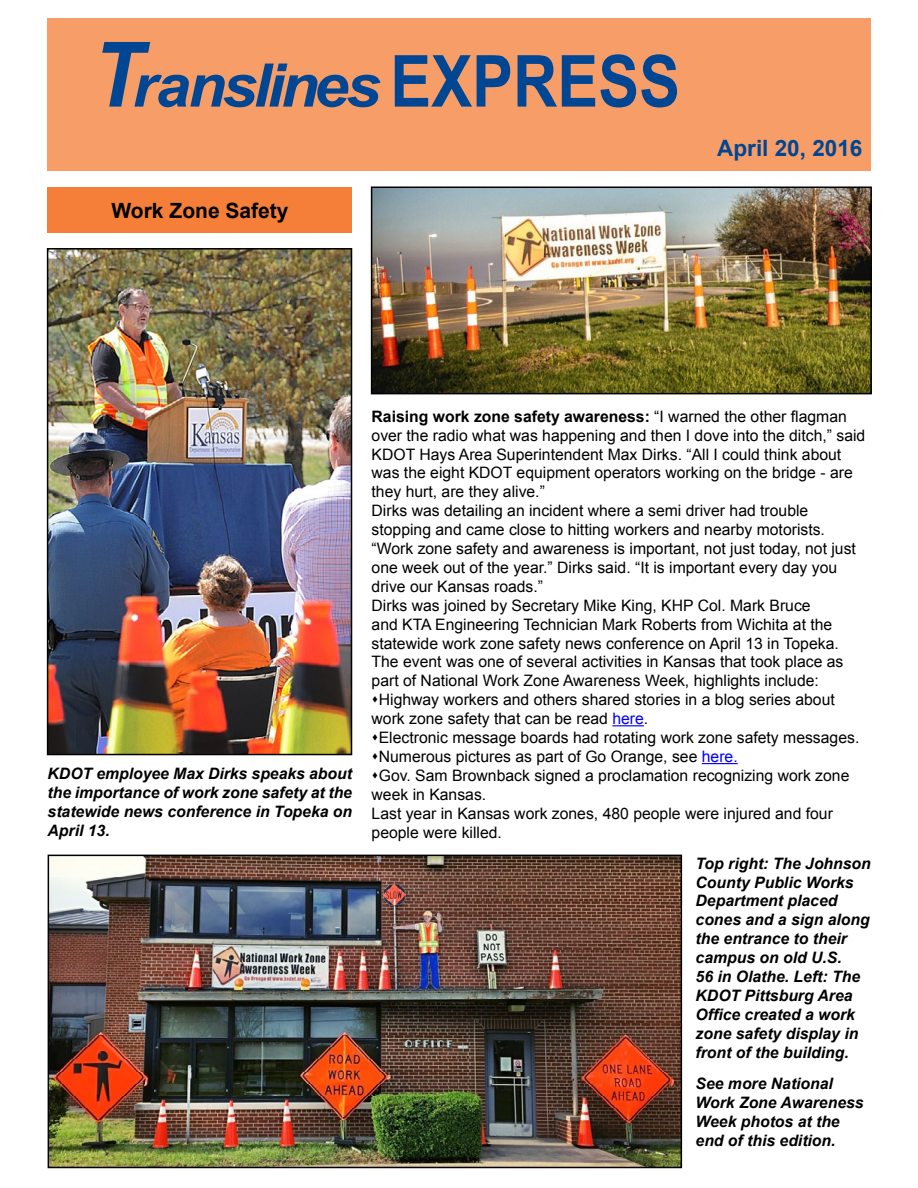
<style>
.page{position:relative;width:918px;height:1188px;background:#fff}
.page>*{position:absolute;margin:0;border:0;box-sizing:border-box;transform-origin:0 0}
.t1{font:italic 700 60.15px "Arial";letter-spacing:-.06em;color:#004692;scale:1.04 1}
.t2{font:700 22.5px "Arial";color:#004692}
.t3{font:700 21px "Arial";color:#000}
.t4{font:15.75px/18.9px "Arial";color:#000}
.t5{font:italic 700 15.75px/18.9px "Arial";color:#000}
.s1{font-size:90.3px}
.s2{font-style:normal;font-size:71.7px}
.s3{font-weight:700}
.s4{color:#00f}
</style>
<div class="page">
<div style="left:48px;top:19px;width:823px;height:152px;background:#f79e68"></div>
<div style="left:48px;top:187px;width:304px;height:46px;background:#f57f38"></div>
<hr style="left:612px;top:725px;width:32px;height:1px;background:#00f">
<hr style="left:702px;top:763px;width:36px;height:1px;background:#00f">
<img style="left:50px;top:251px;width:299px;height:501px">
<div style="left:47px;top:248px;width:305px;height:507px;border:2px solid #000"></div>
<img style="left:51px;top:858px;width:628px;height:307px">
<div style="left:48px;top:855px;width:634px;height:313px;border:2px solid #000"></div>
<img style="left:374px;top:190px;width:495px;height:201px">
<div style="left:371px;top:187px;width:501px;height:207px;border:2px solid #000"></div>
<h1 class="t1" style="left:93px;top:45px;width:566px"><span class="s1">T</span>ranslines <span class="s2">EXPRESS</span></h1>
<h3 class="t3" style="left:112px;top:197px;width:178px">Work Zone Safety</h3>
<h2 class="t2" style="left:717px;top:133px;width:147px">April 20, 2016</h2>
<p class="t5" style="left:48px;top:764px;width:306px;text-align:justify">KDOT employee Max Dirks speaks about the importance of work zone safety at the statewide news conference in Topeka on April 13.</p>
<p class="t4" style="left:372px;top:407px;width:495px"><span class="s3">Raising work zone safety awareness:</span> “I warned the other flagman over the radio what was happening and then I dove into the ditch,” said KDOT Hays Area Superintendent Max Dirks. “All I could think about was the eight KDOT equipment operators working on the bridge - are they hurt, are they alive.”<br>Dirks was detailing an incident where a semi driver had trouble stopping and came close to hitting workers and nearby motorists. “Work zone safety and awareness is important, not just today, not just one week out of the year.” Dirks said. “It is important every day you drive our Kansas roads.”<br>Dirks was joined by Secretary Mike King, KHP Col. Mark Bruce<br>and KTA Engineering Technician Mark Roberts from Wichita at the statewide work zone safety news conference on April 13 in Topeka.<br>The event was one of several activities in Kansas that took place as part of National Work Zone Awareness Week, highlights include:</p>
<p class="t4" style="left:372px;top:690px;width:465px">▲Highway workers and others shared stories in a blog series about work zone safety that can be read <span class="s4">here</span>.</p>
<p class="t4" style="left:372px;top:728px;width:489px">▲Electronic message boards had rotating work zone safety messages.</p>
<p class="t4" style="left:372px;top:747px;width:368px">▲Numerous pictures as part of Go Orange, see <span class="s4">here.</span></p>
<p class="t4" style="left:372px;top:766px;width:479px">▲Gov. Sam Brownback signed a proclamation recognizing work zone week in Kansas.<br>Last year in Kansas work zones, 480 people were injured and four people were killed.</p>
<p class="t5" style="left:696px;top:854px;width:177px">Top right: The Johnson<br>County Public Works<br>Department placed cones and a sign along the entrance to their campus on old U.S.<br>56 in Olathe. Left: The<br>KDOT Pittsburg Area<br>Office created a work zone safety display in front of the building.</p>
<p class="t5" style="left:696px;top:1075px;width:170px">See more National<br>Work Zone Awareness<br>Week photos at the end of this edition.</p>
</div>
